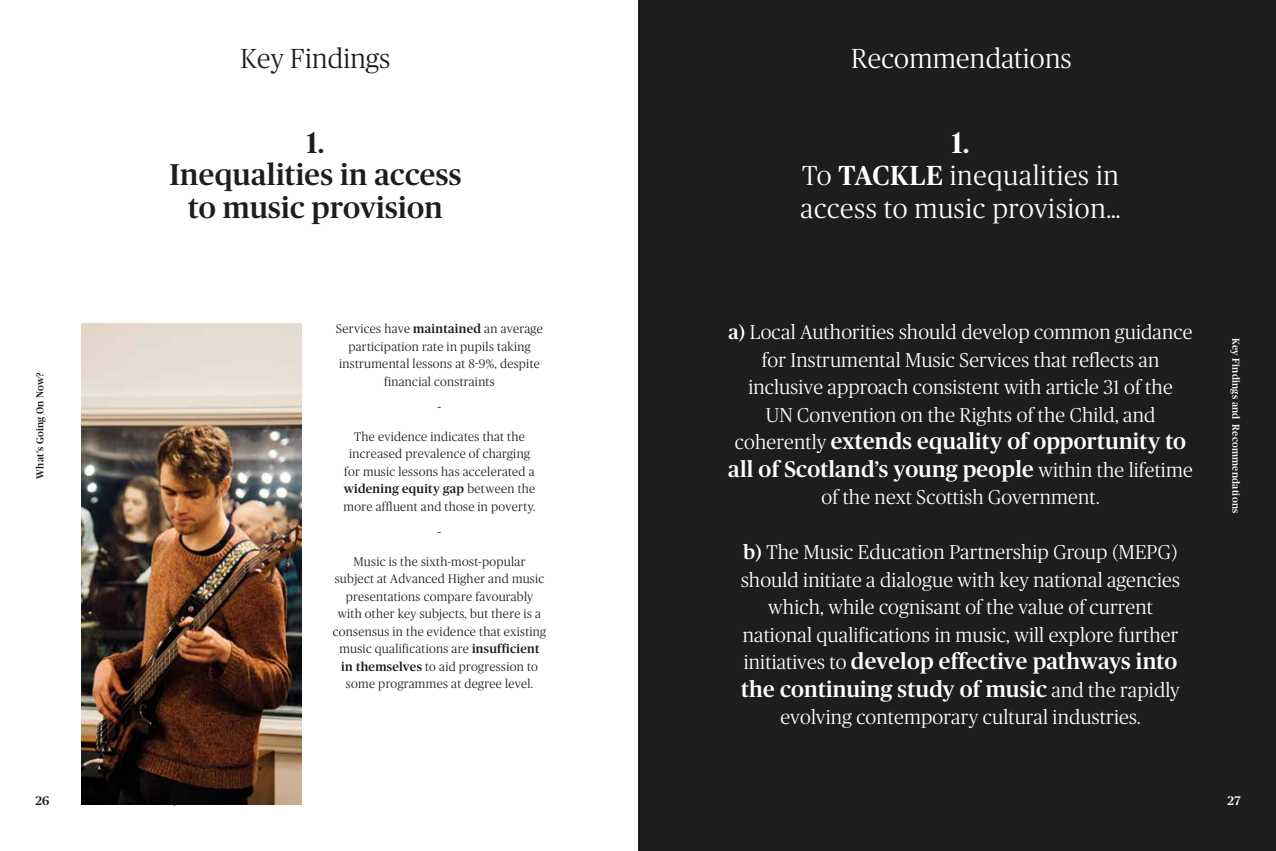
<style>
.page{position:relative;width:1276px;height:851px;background:#fff}
.page>*{position:absolute;margin:0;border:0;box-sizing:border-box;transform-origin:0 0}
.t1{font:500 30px/32.5px "Publico Headline";letter-spacing:.01em;color:#1d1d1b;text-align:center}
.t2{font:500 30px "Publico Headline";color:#fff}
.t3{font:300 27.5px/32.5px "Publico Headline";letter-spacing:.025em;color:#fff}
.t4{font:300 27.5px "Publico Headline";letter-spacing:.01em;color:#1d1d1b}
.t5{font:500 22.5px/27.5px "Publico Headline";letter-spacing:.01em;color:#fff;text-align:center}
.t6{font:300 20px/27.5px "Publico Headline";letter-spacing:.01em;color:#fff;text-align:center}
.t7{font:300 12.5px/17.5px "Publico Headline";letter-spacing:.025em;color:#1d1d1b;text-align:center}
.t8{font:500 12.5px "Publico Headline";color:#1d1d1b}
.t9{font:500 12.5px "Publico Headline";color:#fff}
.t10{font:500 10px "Publico Headline";letter-spacing:.025em;color:#fff}
.t11{font:500 10px "Publico Headline";letter-spacing:.025em;color:#1d1d1b}
.s1{font-weight:500}
.s2{font-weight:300;font-size:20px}
</style>
<div class="page">
<div style="left:638px;top:0;width:638px;height:850px;background:#1d1d1b"></div>
<img style="left:81px;top:323px;width:220px;height:481px">
<p class="t11" style="left:33px;top:478px;width:108px;rotate:-90deg">What’s Going On Now?</p>
<p class="t8" style="left:35px;top:791px;width:16px">26</p>
<h2 class="t4" style="left:241px;top:40px;width:151px">Key Findings</h2>
<h2 class="t3" style="left:851px;top:41px;width:222px">Recommendations</h2>
<h1 class="t1" style="left:170px;top:124px;width:293px">1.<br>Inequalities in access to music provision</h1>
<h1 class="t2" style="left:951px;top:121px;width:20px">1.</h1>
<h2 class="t3" style="left:800px;top:158px;width:321px">To <span class="s1">TACKLE</span> inequalities in access to music provision…</h2>
<p class="t7" style="left:336px;top:319px;width:208px">Services have <span class="s1">maintained</span> an average participation rate in pupils taking instrumental lessons at 8-9%, despite financial constraints</p>
<p class="t7" style="left:437px;top:396px;width:6px">~</p>
<p class="t7" style="left:344px;top:426px;width:193px">The evidence indicates that the increased prevalence of charging for music lessons has accelerated a <span class="s1">widening equity gap</span> between the more affluent and those in poverty.</p>
<p class="t7" style="left:437px;top:521px;width:6px">~</p>
<p class="t7" style="left:333px;top:551px;width:215px">Music is the sixth-most-popular subject at Advanced Higher and music presentations compare favourably with other key subjects, but there is a consensus in the evidence that existing music qualifications are <span class="s1">insufficient in themselves</span> to aid progression to some programmes at degree level.</p>
<h3 class="t6" style="left:728px;top:317px;width:465px"><span class="s1">a)</span> Local Authorities should develop common guidance for Instrumental Music Services that reflects an inclusive approach consistent with article 31 of the<br>UN Convention on the Rights of the Child, and</h3>
<h3 class="t5" style="left:728px;top:426px;width:466px"><span class="s2">coherently</span> extends equality of opportunity to all of Scotland’s young people <span class="s2">within the lifetime</span></h3>
<h3 class="t6" style="left:821px;top:482px;width:279px">of the next Scottish Government.</h3>
<h3 class="t6" style="left:741px;top:537px;width:440px"><span class="s1">b)</span> The Music Education Partnership Group (MEPG) should initiate a dialogue with key national agencies which, while cognisant of the value of current national qualifications in music, will explore further</h3>
<h3 class="t5" style="left:741px;top:646px;width:440px;text-align:left"><span class="s2">initiatives to</span> develop effective pathways into the continuing study of music <span class="s2">and the rapidly</span></h3>
<h3 class="t6" style="left:780px;top:702px;width:362px">evolving contemporary cultural industries.</h3>
<p class="t10" style="left:1243px;top:338px;width:177px;rotate:90deg">Key Findings and Recommendations</p>
<p class="t9" style="left:1227px;top:791px;width:15px">27</p>
</div>
